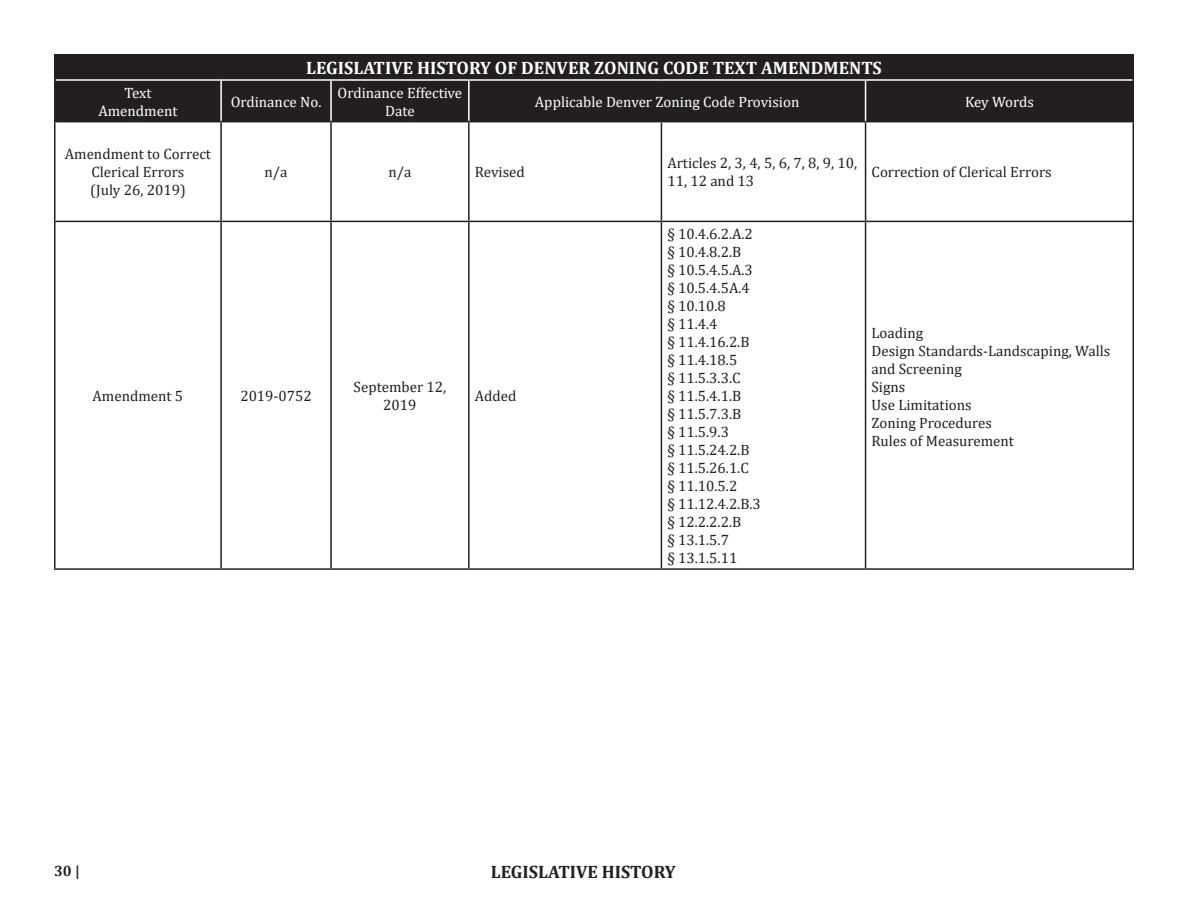
<style>
.page{position:relative;width:1188px;height:918px;background:#fff}
.page>*{position:absolute;margin:0;border:0;box-sizing:border-box;transform-origin:0 0}
.t1{font:700 18px "Cambria";color:#fff}
.t2{font:700 18px "Cambria";color:#231f20}
.t3{font:15px/18px "Cambria";color:#231f20;text-align:center}
.t4{font:15px/18px "Cambria";color:#fff;text-align:center}
.t5{font:700 15px "Cambria";color:#231f20}
</style>
<div class="page">
<div style="left:55px;top:54px;width:1078px;height:26px;background:#231f20"></div>
<div style="left:56px;top:81px;width:1076px;height:40px;background:#231f20"></div>
<hr style="left:54px;top:122px;width:2px;height:99px;background:#231f20">
<hr style="left:220px;top:122px;width:2px;height:99px;background:#231f20">
<hr style="left:330px;top:122px;width:2px;height:99px;background:#231f20">
<hr style="left:468px;top:122px;width:2px;height:99px;background:#231f20">
<hr style="left:661px;top:122px;width:1px;height:99px;background:#231f20">
<hr style="left:865px;top:122px;width:1px;height:99px;background:#231f20">
<hr style="left:1132px;top:122px;width:2px;height:99px;background:#231f20">
<hr style="left:54px;top:221px;width:167px;height:1px;background:#231f20">
<hr style="left:54px;top:222px;width:2px;height:346px;background:#231f20">
<hr style="left:221px;top:221px;width:110px;height:1px;background:#231f20">
<hr style="left:220px;top:222px;width:2px;height:346px;background:#231f20">
<hr style="left:331px;top:221px;width:138px;height:1px;background:#231f20">
<hr style="left:330px;top:222px;width:2px;height:346px;background:#231f20">
<hr style="left:469px;top:221px;width:192px;height:1px;background:#231f20">
<hr style="left:468px;top:222px;width:2px;height:346px;background:#231f20">
<hr style="left:661px;top:221px;width:205px;height:1px;background:#231f20">
<hr style="left:661px;top:222px;width:1px;height:346px;background:#231f20">
<hr style="left:866px;top:221px;width:268px;height:1px;background:#231f20">
<hr style="left:865px;top:222px;width:1px;height:346px;background:#231f20">
<hr style="left:1132px;top:222px;width:2px;height:346px;background:#231f20">
<hr style="left:54px;top:568px;width:167px;height:2px;background:#231f20">
<hr style="left:221px;top:568px;width:110px;height:2px;background:#231f20">
<hr style="left:331px;top:568px;width:138px;height:2px;background:#231f20">
<hr style="left:469px;top:568px;width:192px;height:2px;background:#231f20">
<hr style="left:661px;top:568px;width:205px;height:2px;background:#231f20">
<hr style="left:866px;top:568px;width:268px;height:2px;background:#231f20">
<hr style="left:1132px;top:54px;width:2px;height:26px;background:#231f20">
<hr style="left:54px;top:121px;width:167px;height:1px;background:#231f20">
<hr style="left:220px;top:81px;width:2px;height:40px;background:#fff">
<hr style="left:330px;top:81px;width:2px;height:40px;background:#fff">
<hr style="left:468px;top:81px;width:2px;height:40px;background:#fff">
<hr style="left:865px;top:81px;width:1px;height:40px;background:#fff">
<hr style="left:221px;top:121px;width:110px;height:1px;background:#231f20">
<hr style="left:1132px;top:80px;width:2px;height:41px;background:#231f20">
<hr style="left:331px;top:121px;width:138px;height:1px;background:#231f20">
<hr style="left:469px;top:121px;width:192px;height:1px;background:#231f20">
<hr style="left:661px;top:121px;width:205px;height:1px;background:#231f20">
<hr style="left:56px;top:79px;width:165px;height:2px;background:#fff">
<hr style="left:221px;top:79px;width:110px;height:2px;background:#fff">
<hr style="left:331px;top:79px;width:138px;height:2px;background:#fff">
<hr style="left:469px;top:79px;width:192px;height:2px;background:#fff">
<hr style="left:661px;top:79px;width:205px;height:2px;background:#fff">
<hr style="left:866px;top:79px;width:267px;height:2px;background:#fff">
<hr style="left:866px;top:121px;width:268px;height:1px;background:#231f20">
<hr style="left:54px;top:54px;width:2px;height:26px;background:#231f20">
<hr style="left:54px;top:80px;width:2px;height:41px;background:#231f20">
<p class="t4" style="left:124px;top:83px;width:29px">Text</p>
<p class="t4" style="left:98px;top:101px;width:81px">Amendment</p>
<p class="t3" style="left:65px;top:145px;width:148px">Amendment to Correct<br>Clerical Errors</p>
<p class="t3" style="left:90px;top:181px;width:97px">(July 26, 2019)</p>
<p class="t1" style="left:306px;top:55px;width:577px">LEGISLATIVE HISTORY OF DENVER ZONING CODE TEXT AMENDMENTS</p>
<p class="t4" style="left:231px;top:92px;width:92px">Ordinance No.</p>
<p class="t4" style="left:338px;top:83px;width:126px">Ordinance Effective<br>Date</p>
<p class="t4" style="left:535px;top:92px;width:266px">Applicable Denver Zoning Code Provision</p>
<p class="t4" style="left:965px;top:92px;width:70px">Key Words</p>
<p class="t3" style="left:265px;top:163px;width:25px">n/a</p>
<p class="t3" style="left:388px;top:163px;width:25px">n/a</p>
<p class="t3" style="left:475px;top:163px;width:52px">Revised</p>
<p class="t3" style="left:667px;top:154px;width:191px;text-align:left">Articles 2, 3, 4, 5, 6, 7, 8, 9, 10,<br>11, 12 and 13</p>
<p class="t3" style="left:872px;top:163px;width:182px">Correction of Clerical Errors</p>
<p class="t3" style="left:93px;top:387px;width:92px">Amendment 5</p>
<p class="t3" style="left:240px;top:387px;width:73px">2019-0752</p>
<p class="t3" style="left:354px;top:378px;width:94px">September 12,<br>2019</p>
<p class="t3" style="left:475px;top:387px;width:43px">Added</p>
<p class="t3" style="left:667px;top:225px;width:87px">§ 10.4.6.2.A.2</p>
<p class="t3" style="left:667px;top:243px;width:75px">§ 10.4.8.2.B</p>
<p class="t3" style="left:667px;top:261px;width:87px">§ 10.5.4.5.A.3</p>
<p class="t3" style="left:667px;top:279px;width:84px">§ 10.5.4.5A.4</p>
<p class="t3" style="left:667px;top:297px;width:60px">§ 10.10.8</p>
<p class="t3" style="left:667px;top:315px;width:52px">§ 11.4.4</p>
<p class="t3" style="left:667px;top:333px;width:84px">§ 11.4.16.2.B</p>
<p class="t3" style="left:667px;top:351px;width:71px">§ 11.4.18.5</p>
<p class="t3" style="left:667px;top:369px;width:75px">§ 11.5.3.3.C</p>
<p class="t3" style="left:667px;top:387px;width:75px">§ 11.5.4.1.B</p>
<p class="t3" style="left:667px;top:405px;width:75px">§ 11.5.7.3.B</p>
<p class="t3" style="left:667px;top:423px;width:63px">§ 11.5.9.3</p>
<p class="t3" style="left:667px;top:441px;width:84px">§ 11.5.24.2.B</p>
<p class="t3" style="left:667px;top:459px;width:83px">§ 11.5.26.1.C</p>
<p class="t3" style="left:667px;top:477px;width:71px">§ 11.10.5.2</p>
<p class="t3" style="left:667px;top:495px;width:95px">§ 11.12.4.2.B.3</p>
<p class="t3" style="left:667px;top:513px;width:75px">§ 12.2.2.2.B</p>
<p class="t3" style="left:667px;top:531px;width:63px">§ 13.1.5.7</p>
<p class="t3" style="left:667px;top:549px;width:71px">§ 13.1.5.11</p>
<p class="t3" style="left:872px;top:324px;width:53px">Loading</p>
<p class="t3" style="left:872px;top:342px;width:240px;text-align:left">Design Standards-Landscaping, Walls and Screening</p>
<p class="t3" style="left:872px;top:378px;width:35px">Signs</p>
<p class="t3" style="left:872px;top:396px;width:102px">Use Limitations</p>
<p class="t3" style="left:872px;top:414px;width:122px">Zoning Procedures</p>
<p class="t3" style="left:872px;top:432px;width:144px">Rules of Measurement</p>
<p class="t5" style="left:54px;top:860px;width:27px">30 |</p>
<p class="t2" style="left:491px;top:859px;width:186px">LEGISLATIVE HISTORY</p>
</div>
